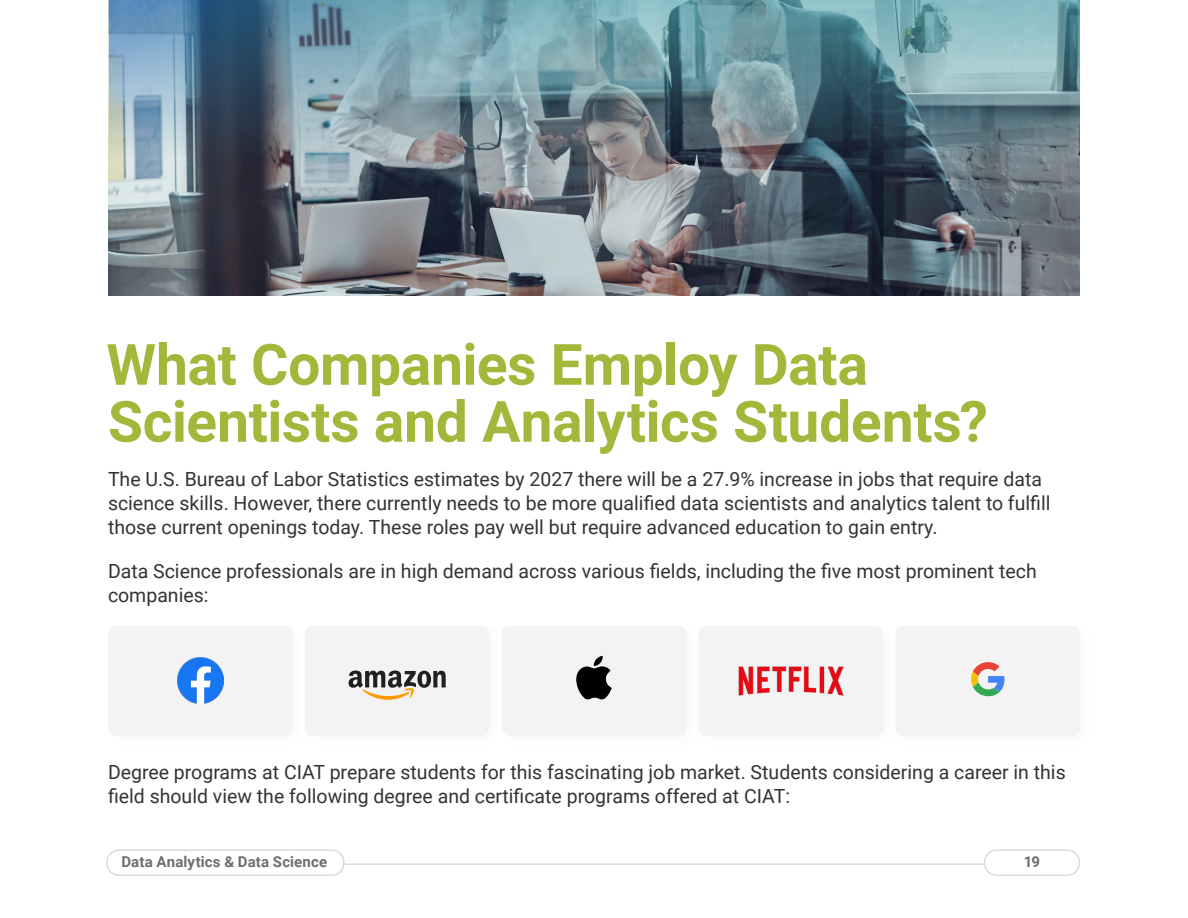
<style>
.page{position:relative;width:1188px;height:918px;background:#fff}
.page>*{position:absolute;margin:0;border:0;box-sizing:border-box;transform-origin:0 0}
.t1{font:700 57px/57px "Roboto";letter-spacing:-.005em;color:#a3b73a}
.t2{font:19.5px/24px "Roboto";color:#333}
.t3{font:700 15px "Roboto";letter-spacing:.01em;color:#6e6d70}
</style>
<div class="page">
<div style="left:106px;top:849px;width:239px;height:27px;border:2px solid #cacacb;border-radius:12px"></div>
<div style="left:984px;top:849px;width:96px;height:27px;border:2px solid #cacacb;border-radius:12px"></div>
<hr style="left:343px;top:863px;width:641px;height:2px;background:#cacacb">
<div style="left:699px;top:627px;width:183px;height:108px;background:#f3f3f3;border-radius:7px"></div>
<div style="left:699px;top:626px;width:184px;height:110px;border:2px solid #e7e7e7;border-radius:7px"></div>
<div style="left:896px;top:627px;width:183px;height:108px;background:#f3f3f3;border-radius:7px"></div>
<div style="left:896px;top:626px;width:184px;height:110px;border:2px solid #e7e7e7;border-radius:7px"></div>
<div style="left:109px;top:627px;width:183px;height:108px;background:#f3f3f3;border-radius:7px"></div>
<div style="left:108px;top:626px;width:184px;height:110px;border:2px solid #e7e7e7;border-radius:7px"></div>
<div style="left:491px;top:616px;width:215px;height:140px;background:#fefefe"></div>
<div style="left:503px;top:627px;width:182px;height:108px;background:#f3f3f3;border-radius:7px"></div>
<div style="left:502px;top:626px;width:184px;height:110px;border:2px solid #e7e7e7;border-radius:7px"></div>
<div style="left:294px;top:616px;width:215px;height:140px;background:#fefefe"></div>
<div style="left:306px;top:627px;width:183px;height:108px;background:#f3f3f3;border-radius:7px"></div>
<div style="left:305px;top:626px;width:184px;height:110px;border:2px solid #e7e7e7;border-radius:7px"></div>
<img style="left:108px;top:0;width:972px;height:296px">
<img style="left:109px;top:0;width:971px;height:158px">
<svg style="left:576px;top:656px;width:36px;height:43px"></svg>
<svg style="left:349px;top:671px;width:97px;height:29px"></svg>
<img style="left:177px;top:658px;width:46px;height:46px">
<img style="left:738px;top:666px;width:106px;height:30px">
<svg style="left:971px;top:662px;width:33px;height:34px"></svg>
<p class="t1" style="left:106px;top:334px;width:883px">What Companies Employ Data<br>Scientists and Analytics Students?</p>
<p class="t2" style="left:108px;top:466px;width:944px">The U.S. Bureau of Labor Statistics estimates by 2027 there will be a 27.9% increase in jobs that require data science skills. However, there currently needs to be more qualified data scientists and analytics talent to fulfill those current openings today. These roles pay well but require advanced education to gain entry.</p>
<p class="t2" style="left:108px;top:558px;width:930px">Data Science professionals are in high demand across various fields, including the five most prominent tech companies:</p>
<p class="t2" style="left:108px;top:759px;width:959px">Degree programs at CIAT prepare students for this fascinating job market. Students considering a career in this field should view the following degree and certificate programs offered at CIAT:</p>
<p class="t3" style="left:121px;top:851px;width:207px">Data Analytics &amp; Data Science</p>
<p class="t3" style="left:1024px;top:851px;width:18px">19</p>
</div>
